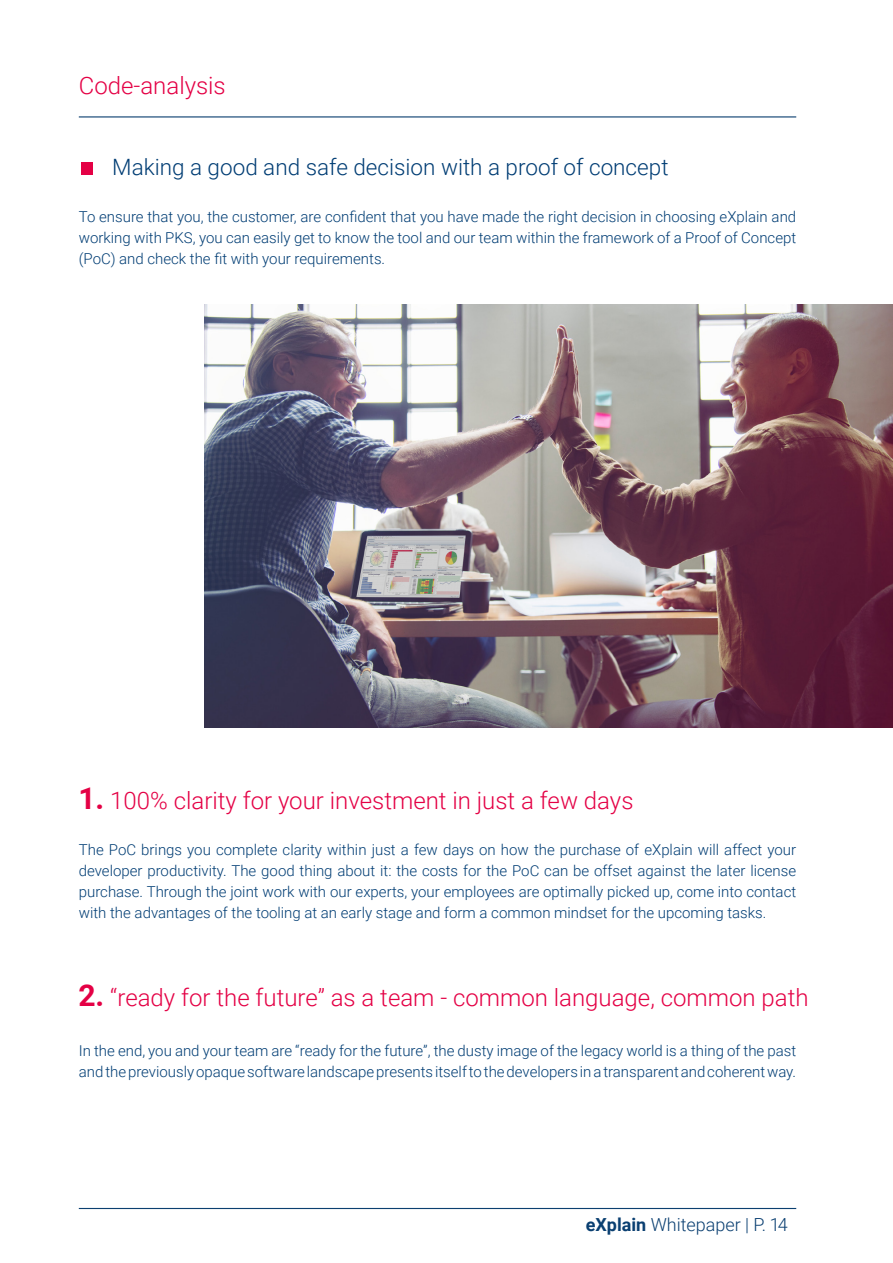
<style>
.page{position:relative;width:893px;height:1263px;background:#fff}
.page>*{position:absolute;margin:0;border:0;box-sizing:border-box;transform-origin:0 0}
.t1{font:300 24px "Roboto";color:#e40045}
.t2{font:300 22.5px "Roboto";color:#003d74}
.t3{font:300 18px "Roboto";color:#0a3f71}
.t4{font:300 15px/21px "Roboto";color:#003d74;text-align:justify}
.s1{font-weight:700;font-size:30px}
.s2{font-weight:700}
</style>
<div class="page">
<hr style="left:79px;top:1208px;width:717px;height:1px;background:#0b3f70">
<hr style="left:79px;top:116px;width:717px;height:1px;background:#0b3f70">
<div style="left:81px;top:162px;width:12px;height:13px;background:#e40045"></div>
<img style="left:204px;top:305px;width:689px;height:423px">
<h1 class="t1" style="left:79px;top:68px;width:148px">Code-analysis</h1>
<h2 class="t2" style="left:112px;top:151px;width:558px">Making a good and safe decision with a proof of concept</h2>
<p class="t4" style="left:79px;top:206px;width:719px">To ensure that you, the customer, are confident that you have made the right decision in choosing eXplain and working with PKS, you can easily get to know the tool and our team within the framework of a Proof of Concept (PoC) and check the fit with your requirements.</p>
<h1 class="t1" style="left:78px;top:784px;width:557px"><span class="s1">1.</span> 100% clarity for your investment in just a few days</h1>
<p class="t4" style="left:79px;top:839px;width:719px">The PoC brings you complete clarity within just a few days on how the purchase of eXplain will affect your developer productivity. The good thing about it: the costs for the PoC can be offset against the later license purchase. Through the joint work with our experts, your employees are optimally picked up, come into contact with the advantages of the tooling at an early stage and form a common mindset for the upcoming tasks.</p>
<h1 class="t1" style="left:78px;top:981px;width:732px"><span class="s1">2.</span> “ready for the future” as a team - common language, common path</h1>
<p class="t4" style="left:79px;top:1040px;width:719px">In the end, you and your team are “ready for the future”, the dusty image of the legacy world is a thing of the past and the previously opaque software landscape presents itself to the developers in a transparent and coherent way.</p>
<p class="t3" style="left:586px;top:1212px;width:203px"><span class="s2">eXplain</span> Whitepaper | P. 14</p>
</div>
